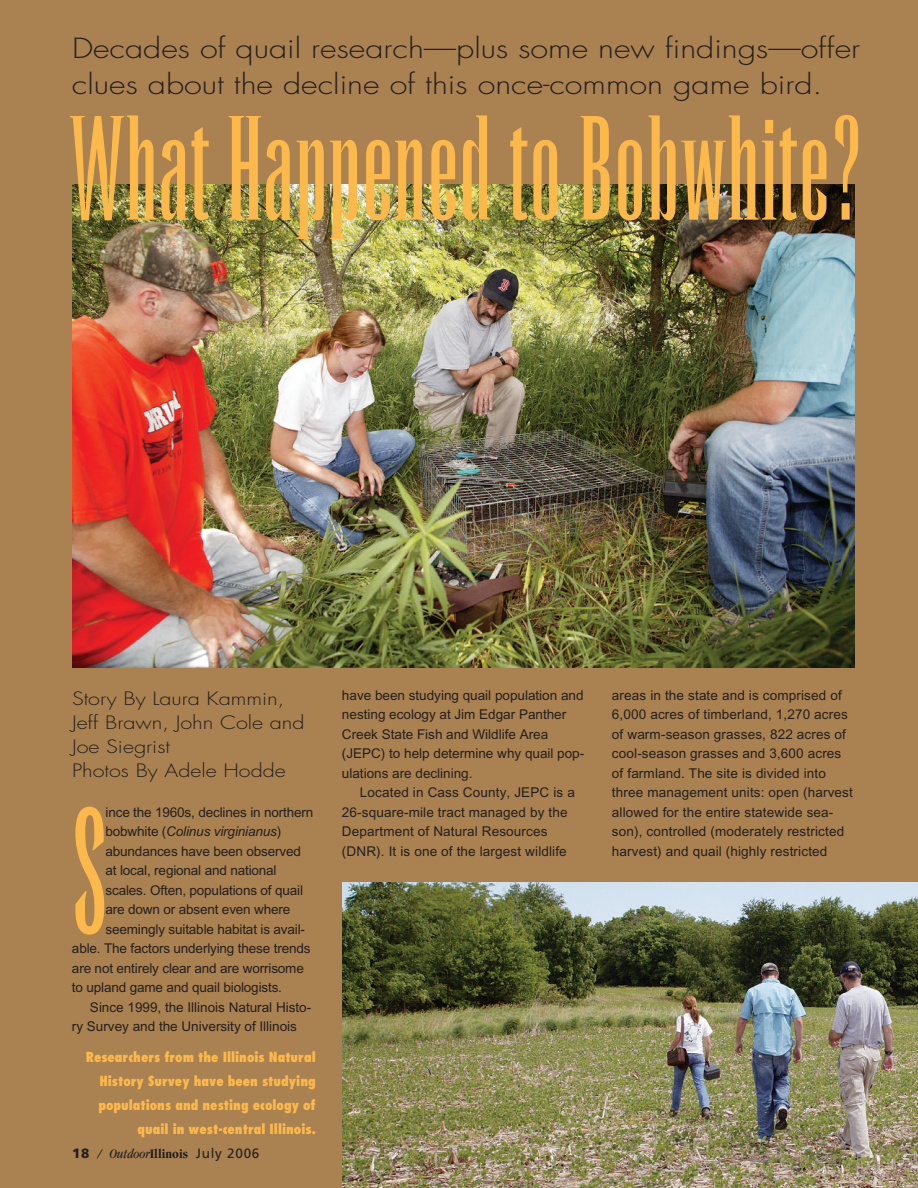
<style>
.page{position:relative;width:918px;height:1188px;background:#aa8150}
.page>*{position:absolute;margin:0;border:0;box-sizing:border-box;transform-origin:0 0}
.t1{font:condensed 158.7px "Runic";color:#fcb94b;scale:.9 1}
.t2{font:condensed 130.5px "Runic";letter-spacing:.005em;color:#fcb94b}
.t3{font:300 27px/36px "Futura";color:#231f20;scale:1.2 1}
.t4{font:300 18px/24px "Futura";color:#231f20;scale:1.2 1}
.t5{font:13.5px/19.5px "Arial";color:#231f20}
.t6{font:800 condensed 13.5px/24px "Futura";color:#fcb94b;text-align:right}
.t7{font:italic 13.5px "Arial";letter-spacing:-.01em;color:#231f20}
.t8{font:italic condensed 13.5px "Garamond";color:#231f20}
.s1{font-style:normal}
.s2{font-family:"Frutiger";font-weight:900;font-style:normal;font-stretch:normal}
.s3{font-weight:700;font-style:normal}
.s4{font-family:"Frutiger";font-style:normal;font-stretch:normal}
</style>
<div class="page">
<img style="left:72px;top:184px;width:783px;height:484px">
<img style="left:342px;top:882px;width:576px;height:306px">
<h3 class="t3" style="left:72px;top:33px;width:658px">Decades of quail research—plus some new findings—offer clues about the decline of this once-common game bird.</h3>
<h2 class="t2" style="left:69px;top:116px;width:796px">WhatHappened to Bobwhite?</h2>
<h3 class="t4" style="left:72px;top:688px;width:195px">Story By Laura Kammin,<br>Jeff Brawn, John Cole and<br>Joe Siegrist<br>Photos By Adele Hodde</h3>
<h1 class="t1" style="left:72px;top:808px;width:40px">S</h1>
<p class="t5" style="left:106px;top:803px;width:209px">ince the 1960s, declines in northern</p>
<p class="t7" style="left:106px;top:826px;width:177px"><span class="s1">bobwhite (</span>Colinus virginianus<span class="s1">)</span></p>
<p class="t5" style="left:106px;top:842px;width:197px">abundances have been observed</p>
<p class="t5" style="left:106px;top:862px;width:173px">at local, regional and national</p>
<p class="t5" style="left:106px;top:881px;width:199px">scales. Often, populations of quail</p>
<p class="t5" style="left:106px;top:901px;width:186px">are down or absent even where</p>
<p class="t5" style="left:106px;top:920px;width:201px">seemingly suitable habitat is avail-</p>
<p class="t5" style="left:72px;top:940px;width:240px">able. The factors underlying these trends</p>
<p class="t5" style="left:72px;top:959px;width:233px">are not entirely clear and are worrisome</p>
<p class="t5" style="left:72px;top:979px;width:212px">to upland game and quail biologists.</p>
<p class="t5" style="left:90px;top:998px;width:223px">Since 1999, the Illinois Natural Histo-</p>
<p class="t5" style="left:72px;top:1018px;width:227px">ry Survey and the University of Illinois</p>
<p class="t6" style="left:86px;top:1046px;width:231px">Researchers from the Illinois Natural History Survey have been studying populations and nesting ecology of quail in west-central Illinois.</p>
<p class="t8" style="left:72px;top:1148px;width:189px"><span class="s2">18</span> / Outdoor<span class="s3">Illinois</span> <span class="s4">July 2006</span></p>
<p class="t5" style="left:342px;top:686px;width:244px">have been studying quail population and nesting ecology at Jim Edgar Panther Creek State Fish and Wildlife Area (JEPC) to help determine why quail pop&shy;ulations are declining.</p>
<p class="t5" style="left:342px;top:784px;width:234px;text-indent:18px">Located in Cass County, JEPC is a 26-square-mile tract managed by the Department of Natural Resources (DNR). It is one of the largest wildlife</p>
<p class="t5" style="left:612px;top:686px;width:242px">areas in the state and is comprised of 6,000 acres of timberland, 1,270 acres of warm-season grasses, 822 acres of cool-season grasses and 3,600 acres of farmland. The site is divided into three management units: open (harvest allowed for the entire statewide sea&shy;son), controlled (moderately restricted harvest) and quail (highly restricted</p>
</div>
